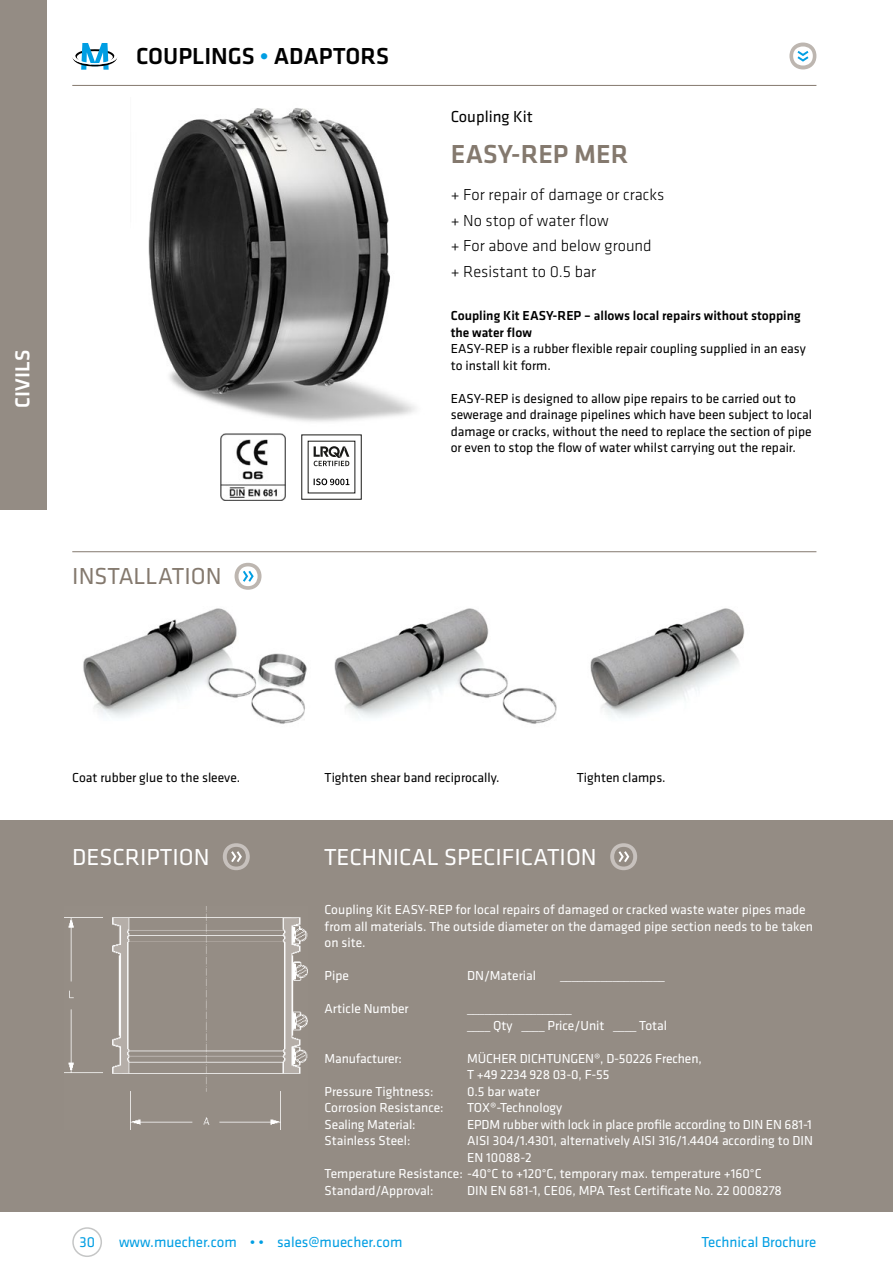
<style>
.page{position:relative;width:893px;height:1263px;background:#fff}
.page>*{position:absolute;margin:0;border:0;box-sizing:border-box;transform-origin:0 0}
.MUE_Head_TB{font:500 27px "Klavika Basic";color:#84796e}
.MUE_Rubrik_weiss{font:24px "Klavika Basic";color:#fff}
.t1{font:500 24px "Klavika Basic";color:#000}
.MUE_Rubrik_TB{font:24px "Klavika Basic";color:#84796e}
.t2{font:500 21px "Klavika Basic";color:#fff}
.MUE_Sub{font:300 16.5px "Klavika Basic";color:#000}
.MUE_Sub-2{font:16.5px "Klavika Basic";color:#000}
.t3{font:15px "Klavika Basic";color:#009ee3}
.MUE_fließ_9_weiss{font:13.5px/16.5px "Klavika Basic";color:#fff}
.MUE_fließ_9{font:13.5px/16.5px "Klavika Basic";color:#000}
.MUE_fließ_9-2{font:500 13.5px/16.5px "Klavika Basic";color:#000}
.s1{color:#009ee3}
</style>
<div class="page">
<div style="left:72px;top:1227px;width:30px;height:30px;border:2px solid #c5c6c6;border-radius:50%"></div>
<div style="left:0;top:0;width:47px;height:509px;background:#948c84"></div>
<svg style="left:789px;top:43px;width:27px;height:26px"></svg>
<svg style="left:72px;top:43px;width:45px;height:27px"></svg>
<hr style="left:72px;top:85px;width:744px;height:1px;background:#84796e">
<img style="left:148px;top:108px;width:268px;height:349px">
<hr style="left:72px;top:551px;width:744px;height:1px;background:#84796e">
<img style="left:83px;top:608px;width:224px;height:116px">
<img style="left:334px;top:608px;width:223px;height:116px">
<img style="left:590px;top:608px;width:155px;height:110px">
<div style="left:0;top:821px;width:893px;height:391px;background:#948c84"></div>
<img style="left:64px;top:906px;width:244px;height:224px">
<div style="left:301px;top:434px;width:61px;height:66px;border:1px solid #191917"></div>
<svg style="left:314px;top:446px;width:35px;height:20px"></svg>
<svg style="left:314px;top:478px;width:35px;height:7px"></svg>
<img style="left:221px;top:433px;width:64px;height:67px">
<svg style="left:235px;top:563px;width:26px;height:27px"></svg>
<svg style="left:223px;top:843px;width:27px;height:27px"></svg>
<svg style="left:610px;top:843px;width:27px;height:27px"></svg>
<p class="t1" style="left:136px;top:40px;width:254px">COUPLINGS <span class="s1">•</span> ADAPTORS</p>
<h3 class="t2" style="left:8px;top:408px;width:59px;rotate:-90deg">CIVILS</h3>
<p class="MUE_Rubrik_TB" style="left:72px;top:561px;width:151px">INSTALLATION</p>
<p class="MUE_Sub-2" style="left:451px;top:105px;width:84px">Coupling Kit</p>
<p class="MUE_Head_TB" style="left:451px;top:136px;width:179px">EASY-REP MER</p>
<p class="MUE_Sub" style="left:451px;top:185px;width:215px">+ For repair of damage or cracks</p>
<p class="MUE_Sub" style="left:451px;top:210px;width:159px">+ No stop of water flow</p>
<p class="MUE_Sub" style="left:451px;top:236px;width:202px">+ For above and below ground</p>
<p class="MUE_Sub" style="left:451px;top:261px;width:147px">+ Resistant to 0.5 bar</p>
<p class="MUE_fließ_9-2" style="left:451px;top:307px;width:352px">Coupling Kit EASY-REP – allows local repairs without stopping the water flow</p>
<p class="MUE_fließ_9" style="left:451px;top:340px;width:357px">EASY-REP is a rubber flexible repair coupling supplied in an easy to install kit form.</p>
<p class="MUE_fließ_9" style="left:451px;top:390px;width:363px">EASY-REP is designed to allow pipe repairs to be carried out to sewerage and drainage pipelines which have been subject to local damage or cracks, without the need to replace the section of pipe or even to stop the flow of water whilst carrying out the repair.</p>
<p class="MUE_fließ_9" style="left:72px;top:769px;width:169px">Coat rubber glue to the sleeve.</p>
<p class="MUE_fließ_9" style="left:325px;top:769px;width:176px">Tighten shear band reciprocally.</p>
<p class="MUE_fließ_9" style="left:577px;top:769px;width:90px">Tighten clamps.</p>
<p class="MUE_Rubrik_weiss" style="left:72px;top:842px;width:139px">DESCRIPTION</p>
<p class="MUE_Rubrik_weiss" style="left:324px;top:842px;width:274px">TECHNICAL SPECIFICATION</p>
<p class="MUE_fließ_9_weiss" style="left:325px;top:901px;width:490px">Coupling Kit EASY-REP for local repairs of damaged or cracked waste water pipes made from all materials. The outside diameter on the damaged pipe section needs to be taken on site.</p>
<p class="MUE_fließ_9_weiss" style="left:325px;top:967px;width:26px">Pipe</p>
<p class="MUE_fließ_9_weiss" style="left:467px;top:967px;width:71px">DN/Material</p>
<p class="MUE_fließ_9_weiss" style="left:560px;top:967px;width:106px">__________________</p>
<p class="MUE_fließ_9_weiss" style="left:325px;top:1000px;width:86px">Article Number</p>
<p class="MUE_fließ_9_weiss" style="left:467px;top:1000px;width:106px">__________________</p>
<p class="MUE_fließ_9_weiss" style="left:467px;top:1017px;width:202px">____ Qty ____ Price/Unit ____ Total</p>
<p class="MUE_fließ_9_weiss" style="left:325px;top:1050px;width:79px">Manufacturer:</p>
<p class="MUE_fließ_9_weiss" style="left:467px;top:1050px;width:236px">MÜCHER DICHTUNGEN®, D-50226 Frechen,</p>
<p class="MUE_fließ_9_weiss" style="left:467px;top:1066px;width:144px">T +49 2234 928 03-0, F-55</p>
<p class="MUE_fließ_9_weiss" style="left:325px;top:1083px;width:110px">Pressure Tightness:</p>
<p class="MUE_fließ_9_weiss" style="left:467px;top:1083px;width:74px">0.5 bar water</p>
<p class="MUE_fließ_9_weiss" style="left:325px;top:1099px;width:121px">Corrosion Resistance:</p>
<p class="MUE_fließ_9_weiss" style="left:467px;top:1099px;width:97px">TOX®-Technology</p>
<p class="MUE_fließ_9_weiss" style="left:325px;top:1116px;width:93px">Sealing Material:</p>
<p class="MUE_fließ_9_weiss" style="left:467px;top:1116px;width:346px">EPDM rubber with lock in place profile according to DIN EN 681-1</p>
<p class="MUE_fließ_9_weiss" style="left:325px;top:1132px;width:87px">Stainless Steel:</p>
<p class="MUE_fließ_9_weiss" style="left:467px;top:1132px;width:347px">AISI 304/1.4301, alternatively AISI 316/1.4404 according to DIN<br>EN 10088-2</p>
<p class="MUE_fließ_9_weiss" style="left:325px;top:1165px;width:439px">Temperature Resistance: -40°C to +120°C, temporary max. temperature +160°C</p>
<p class="MUE_fließ_9_weiss" style="left:325px;top:1182px;width:111px">Standard/Approval:</p>
<p class="MUE_fließ_9_weiss" style="left:467px;top:1182px;width:316px">DIN EN 681-1, CE06, MPA Test Certificate No. 22 0008278</p>
<p class="t3" style="left:79px;top:1232px;width:17px">30</p>
<p class="t3" style="left:119px;top:1232px;width:285px">www.muecher.com • • sales@muecher.com</p>
<p class="t3" style="left:701px;top:1232px;width:116px">Technical Brochure</p>
</div>
